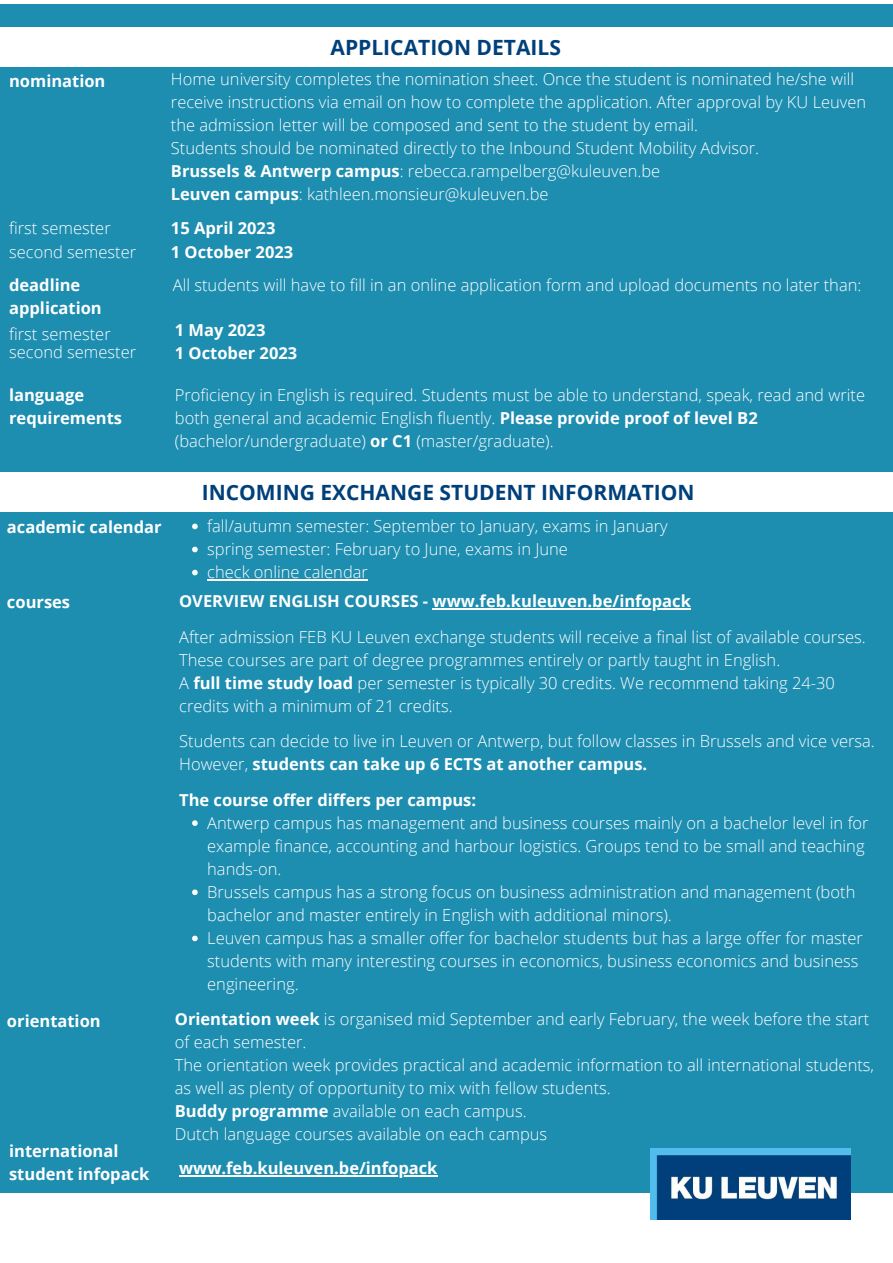
<style>
.page{position:relative;width:893px;height:1263px;background:#fff}
.page>*{position:absolute;margin:0;border:0;box-sizing:border-box;transform-origin:0 0}
.t1{font:700 21px "Open Sans";color:#00407a}
.t2{font:300 16.5px/23.1px "Open Sans";color:#fff}
.t3{font:700 16.5px/23.1px "Open Sans";color:#fff}
.t4{font:300 16.42px/23px "Open Sans";color:#fff}
.s1{font-weight:700}
</style>
<div class="page">
<div style="left:0;top:4px;width:893px;height:1259px;background:#1d8db0"></div>
<div style="left:0;top:1193px;width:893px;height:70px;background:#fff"></div>
<img style="left:650px;top:1148px;width:200px;height:71px">
<div style="left:0;top:28px;width:893px;height:39px;background:#fff"></div>
<svg style="left:192px;top:524px;width:6px;height:5px"></svg>
<svg style="left:192px;top:547px;width:6px;height:5px"></svg>
<svg style="left:192px;top:570px;width:6px;height:5px"></svg>
<hr style="left:207px;top:579px;width:161px;height:1px;background:#fff">
<div style="left:0;top:472px;width:893px;height:40px;background:#fff"></div>
<svg style="left:192px;top:820px;width:6px;height:6px"></svg>
<svg style="left:192px;top:889px;width:6px;height:6px"></svg>
<svg style="left:192px;top:936px;width:6px;height:5px"></svg>
<hr style="left:432px;top:608px;width:259px;height:1px;background:#fff">
<hr style="left:179px;top:1175px;width:258px;height:1px;background:#fff">
<p class="t3" style="left:9px;top:69px;width:98px">nomination</p>
<p class="t1" style="left:330px;top:32px;width:232px">APPLICATION DETAILS</p>
<p class="t4" style="left:171px;top:67px;width:696px">Home university completes the nomination sheet. Once the student is nominated he/she will receive instructions via email on how to complete the application. After approval by KU Leuven the admission letter will be composed and sent to the student by email.<br>Students should be nominated directly to the Inbound Student Mobility Advisor.<br><span class="s1">Brussels &amp; Antwerp campus</span>: rebecca.rampelberg@kuleuven.be<br><span class="s1">Leuven campus</span>: kathleen.monsieur@kuleuven.be</p>
<p class="t2" style="left:9px;top:216px;width:103px">first semester</p>
<p class="t3" style="left:171px;top:216px;width:106px">15 April 2023</p>
<p class="t2" style="left:9px;top:240px;width:129px">second semester</p>
<p class="t3" style="left:171px;top:240px;width:124px">1 October 2023</p>
<p class="t3" style="left:9px;top:273px;width:94px">deadline application</p>
<p class="t2" style="left:173px;top:273px;width:690px">All students will have to fill in an online application form and upload documents no later than:</p>
<p class="t2" style="left:9px;top:324px;width:129px;line-height:17.9px">first semester second semester</p>
<p class="t3" style="left:175px;top:318px;width:124px">1 May 2023<br>1 October 2023</p>
<p class="t3" style="left:9px;top:383px;width:114px">language requirements</p>
<p class="t2" style="left:175px;top:383px;width:691px">Proficiency in English is required. Students must be able to understand, speak, read and write both general and academic English fluently. <span class="s1">Please provide proof of level B2 </span>(bachelor/undergraduate) <span class="s1">or C1</span> (master/graduate).</p>
<p class="t1" style="left:202px;top:477px;width:494px">INCOMING EXCHANGE STUDENT INFORMATION</p>
<p class="t3" style="left:7px;top:515px;width:156px">academic calendar</p>
<p class="t3" style="left:7px;top:590px;width:65px">courses</p>
<p class="t2" style="left:207px;top:514px;width:462px">fall/autumn semester: September to January, exams in January spring semester: February to June, exams in June<br>check online calendar</p>
<p class="t3" style="left:179px;top:589px;width:513px">OVERVIEW ENGLISH COURSES - www.feb.kuleuven.be/infopack</p>
<p class="t2" style="left:179px;top:624px;width:688px">After admission FEB KU Leuven exchange students will receive a final list of available courses.<br>These courses are part of degree programmes entirely or partly taught in English.<br>A <span class="s1">full time study load</span> per semester is typically 30 credits. We recommend taking 24-30 credits with a minimum of 21 credits.</p>
<p class="t2" style="left:179px;top:729px;width:697px">Students can decide to live in Leuven or Antwerp, but follow classes in Brussels and vice versa.<br>However, <span class="s1">students can take up 6 ECTS at another campus.</span></p>
<p class="t3" style="left:179px;top:788px;width:298px">The course offer differs per campus:</p>
<p class="t2" style="left:207px;top:811px;width:663px">Antwerp campus has management and business courses mainly on a bachelor level in for example finance, accounting and harbour logistics. Groups tend to be small and teaching hands-on.<br>Brussels campus has a strong focus on business administration and management (both bachelor and master entirely in English with additional minors).<br>Leuven campus has a smaller offer for bachelor students but has a large offer for master students with many interesting courses in economics, business economics and business engineering.</p>
<p class="t3" style="left:7px;top:1009px;width:95px">orientation</p>
<p class="t2" style="left:175px;top:1007px;width:701px"><span class="s1">Orientation week</span> is organised mid September and early February, the week before the start of each semester.<br>The orientation week provides practical and academic information to all international students, as well as plenty of opportunity to mix with fellow students.<br><span class="s1">Buddy programme</span> available on each campus.<br>Dutch language courses available on each campus</p>
<p class="t3" style="left:9px;top:1139px;width:142px">international student infopack</p>
<p class="t3" style="left:179px;top:1156px;width:260px">www.feb.kuleuven.be/infopack</p>
</div>
